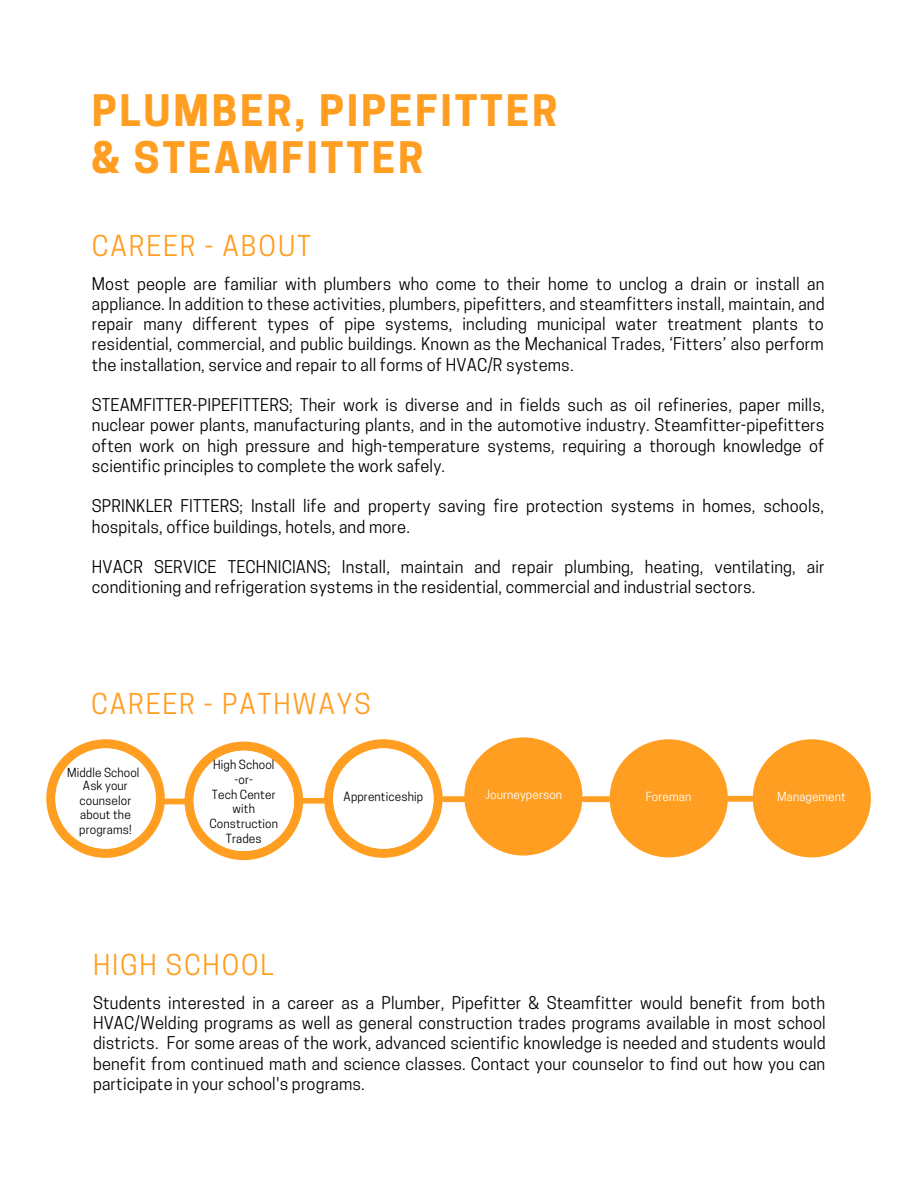
<style>
.page{position:relative;width:918px;height:1188px;background:#fff}
.page>*{position:absolute;margin:0;border:0;box-sizing:border-box;transform-origin:0 0}
.t1{font:700 40.8px/47.2px "Cooper Hewitt";letter-spacing:.07em;color:#ff9e21}
.t2{font:27px "Cooper Hewitt";letter-spacing:.07em;color:#ff9e21}
.t3{font:16.5px/20.2px "Cooper Hewitt";letter-spacing:.01em;color:#000;text-align:justify}
.t4{font:11.85px/14.9px "Cooper Hewitt";letter-spacing:.01em;color:#000;text-align:center}
.t5{font:11.85px "Cooper Hewitt";letter-spacing:.01em;color:#fff}
</style>
<div class="page">
<div style="left:464px;top:737px;width:118px;height:119px;background:#ff9e21;border-radius:50%"></div>
<svg style="left:46px;top:739px;width:119px;height:119px"></svg>
<div style="left:55px;top:748px;width:101px;height:101px;background:#fff;border-radius:50%"></div>
<svg style="left:185px;top:742px;width:118px;height:118px"></svg>
<div style="left:194px;top:751px;width:100px;height:100px;background:#fff;border-radius:50%"></div>
<svg style="left:324px;top:739px;width:119px;height:119px"></svg>
<div style="left:333px;top:748px;width:101px;height:101px;background:#fff;border-radius:50%"></div>
<div style="left:610px;top:739px;width:118px;height:118px;background:#ff9e21;border-radius:50%"></div>
<div style="left:160px;top:799px;width:28px;height:5px;background:#ff9e21"></div>
<div style="left:753px;top:739px;width:118px;height:118px;background:#ff9e21;border-radius:50%"></div>
<div style="left:444px;top:796px;width:39px;height:6px;background:#ff9e21"></div>
<div style="left:584px;top:796px;width:39px;height:6px;background:#ff9e21"></div>
<div style="left:724px;top:796px;width:40px;height:6px;background:#ff9e21"></div>
<div style="left:301px;top:798px;width:26px;height:6px;background:#ff9e21"></div>
<h1 class="t1" style="left:92px;top:92px;width:467px">PLUMBER, PIPEFITTER &amp; STEAMFITTER</h1>
<h2 class="t2" style="left:92px;top:235px;width:221px">CAREER - ABOUT</h2>
<p class="t3" style="left:92px;top:275px;width:734px">Most people are familiar with plumbers who come to their home to unclog a drain or install an appliance. In addition to these activities, plumbers, pipefitters, and steamfitters install, maintain, and repair many different types of pipe systems, including municipal water treatment plants to residential, commercial, and public buildings. Known as the Mechanical Trades, ‘Fitters’ also perform the installation, service and repair to all forms of HVAC/R systems.</p>
<p class="t3" style="left:92px;top:397px;width:734px">STEAMFITTER-PIPEFITTERS; Their work is diverse and in fields such as oil refineries, paper mills, nuclear power plants, manufacturing plants, and in the automotive industry. Steamfitter-pipefitters often work on high pressure and high-temperature systems, requiring a thorough knowledge of scientific principles to complete the work safely.</p>
<p class="t3" style="left:92px;top:498px;width:734px">SPRINKLER FITTERS; Install life and property saving fire protection systems in homes, schools, hospitals, office buildings, hotels, and more.</p>
<p class="t3" style="left:92px;top:559px;width:734px">HVACR SERVICE TECHNICIANS; Install, maintain and repair plumbing, heating, ventilating, air conditioning and refrigeration systems in the residential, commercial and industrial sectors.</p>
<h2 class="t2" style="left:91px;top:694px;width:281px">CAREER - PATHWAYS</h2>
<p class="t4" style="left:67px;top:768px;width:74px;line-height:12.6px">Middle School<br>Ask your</p>
<p class="t4" style="left:79px;top:794px;width:54px;text-align:justify">counselor about the programs!</p>
<p class="t4" style="left:210px;top:759px;width:70px">High School -or-<br>Tech Center with<br>Construction<br>Trades</p>
<h2 class="t2" style="left:93px;top:955px;width:182px">HIGH SCHOOL</h2>
<p class="t5" style="left:484px;top:790px;width:80px">Journeyperson</p>
<p class="t4" style="left:344px;top:791px;width:81px">Apprenticeship</p>
<p class="t5" style="left:646px;top:792px;width:47px">Foreman</p>
<p class="t5" style="left:777px;top:792px;width:70px">Management</p>
<p class="t3" style="left:93px;top:995px;width:734px">Students interested in a career as a Plumber, Pipefitter &amp; Steamfitter would benefit from both HVAC/Welding programs as well as general construction trades programs available in most school districts. For some areas of the work, advanced scientific knowledge is needed and students would benefit from continued math and science classes. Contact your counselor to find out how you can participate in your school's programs.</p>
</div>
